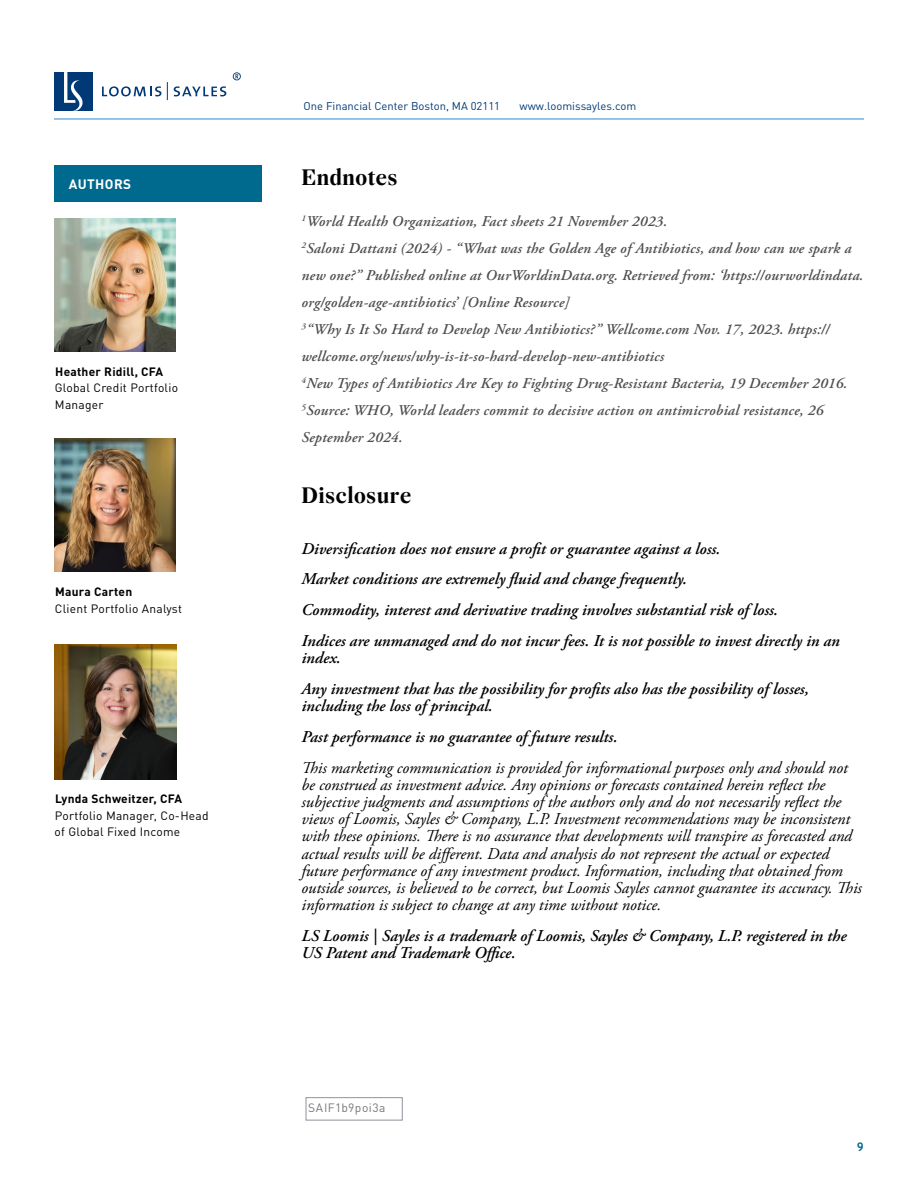
<style>
.page{position:relative;width:918px;height:1188px;background:#fff}
.page>*{position:absolute;margin:0;border:0;box-sizing:border-box;transform-origin:0 0}
.t1{font:700 24px "Wremena";letter-spacing:.015em;color:#000}
.t2{font:italic 16.5px/17.2px "Adobe Garamond Pro";color:#000}
.t3{font:italic 600 16.5px/30.8px "Adobe Garamond Pro";color:#000}
.t4{font:italic 600 15px/27px "Adobe Garamond Pro";letter-spacing:.015em;color:#4f4f51}
.t5{font:700 13.5px "DINOT";letter-spacing:.03em;color:#fff}
.t6{font:12px/16.5px "DINOT";letter-spacing:.02em;color:#000}
.t7{font:700 12px "DINOT";letter-spacing:.02em;color:#000}
.t8{font:12px "DINOT";letter-spacing:.04em;color:#74777b}
.t9{font:700 12px "Trebuchet MS";color:#086b8f}
.t10{font:11.25px "DINOT";color:#003976}
</style>
<div class="page">
<div style="left:54px;top:165px;width:207px;height:37px;background:#006a8e"></div>
<div style="left:306px;top:1097px;width:97px;height:23px;border:1px solid #91929c"></div>
<img style="left:54px;top:218px;width:122px;height:134px">
<img style="left:54px;top:645px;width:123px;height:134px">
<img style="left:54px;top:439px;width:122px;height:133px">
<hr style="left:54px;top:118px;width:810px;height:2px;background:#73aede">
<div style="left:54px;top:72px;width:39px;height:39px;background:#003976"></div>
<svg style="left:64px;top:72px;width:19px;height:39px"></svg>
<svg style="left:102px;top:86px;width:59px;height:10px"></svg>
<svg style="left:174px;top:86px;width:52px;height:10px"></svg>
<svg style="left:167px;top:82px;width:1px;height:18px"></svg>
<svg style="left:233px;top:72px;width:8px;height:8px"></svg>
<p class="t5" style="left:69px;top:175px;width:64px">AUTHORS</p>
<p class="t7" style="left:55px;top:364px;width:110px">Heather Ridill, CFA</p>
<p class="t6" style="left:55px;top:380px;width:125px">Global Credit Portfolio<br>Manager</p>
<p class="t7" style="left:55px;top:584px;width:79px">Maura Carten</p>
<p class="t6" style="left:55px;top:600px;width:129px">Client Portfolio Analyst</p>
<p class="t7" style="left:55px;top:791px;width:128px">Lynda Schweitzer, CFA</p>
<p class="t6" style="left:55px;top:807px;width:155px">Portfolio Manager, Co-Head of Global Fixed Income</p>
<p class="t10" style="left:304px;top:99px;width:198px">One Financial Center Boston, MA 02111</p>
<p class="t10" style="left:520px;top:99px;width:118px">www.loomissayles.com</p>
<h1 class="t1" style="left:302px;top:164px;width:98px">Endnotes</h1>
<p class="t4" style="left:302px;top:208px;width:563px"><sup>1</sup>World Health Organization, Fact sheets 21 November 2023.<br><sup>2</sup>Saloni Dattani (2024) - “What was the Golden Age of Antibiotics, and how can we spark a new one?” Published online at OurWorldinData.org. Retrieved from: ‘https://ourworldindata. org/golden-age-antibiotics’ [Online Resource]<br><sup>3</sup>“Why Is It So Hard to Develop New Antibiotics?” Wellcome.com Nov. 17, 2023. https:// wellcome.org/news/why-is-it-so-hard-develop-new-antibiotics<br><sup>4</sup>New Types of Antibiotics Are Key to Fighting Drug-Resistant Bacteria, 19 December 2016.<br><sup>5</sup>Source: WHO, World leaders commit to decisive action on antimicrobial resistance, 26<br>September 2024.</p>
<h1 class="t1" style="left:302px;top:481px;width:111px">Disclosure</h1>
<p class="t3" style="left:302px;top:534px;width:540px">Diversification does not ensure a profit or guarantee against a loss.<br>Market conditions are extremely fluid and change frequently.<br>Commodity, interest and derivative trading involves substantial risk of loss.<br>Indices are unmanaged and do not incur fees. It is not possible to invest directly in an</p>
<p class="t3" style="left:302px;top:643px;width:509px">index.<br>Any investment that has the possibility for profits also has the possibility of losses,</p>
<p class="t3" style="left:302px;top:691px;width:318px">including the loss of principal.<br>Past performance is no guarantee of future results.</p>
<p class="t2" style="left:302px;top:759px;width:562px">This marketing communication is provided for informational purposes only and should not be construed as investment advice. Any opinions or forecasts contained herein reflect the subjective judgments and assumptions of the authors only and do not necessarily reflect the views of Loomis, Sayles &amp; Company, L.P. Investment recommendations may be inconsistent with these opinions. There is no assurance that developments will transpire as forecasted and actual results will be different. Data and analysis do not represent the actual or expected future performance of any investment product. Information, including that obtained from outside sources, is believed to be correct, but Loomis Sayles cannot guarantee its accuracy. This information is subject to change at any time without notice.</p>
<p class="t3" style="left:302px;top:928px;width:546px;line-height:17.2px">LS Loomis | Sayles is a trademark of Loomis, Sayles &amp; Company, L.P. registered in the<br>US Patent and Trademark Office.</p>
<p class="t8" style="left:308px;top:1100px;width:79px">SAIF1b9poi3a</p>
<p class="t9" style="left:857px;top:1140px;width:9px">9</p>
</div>
